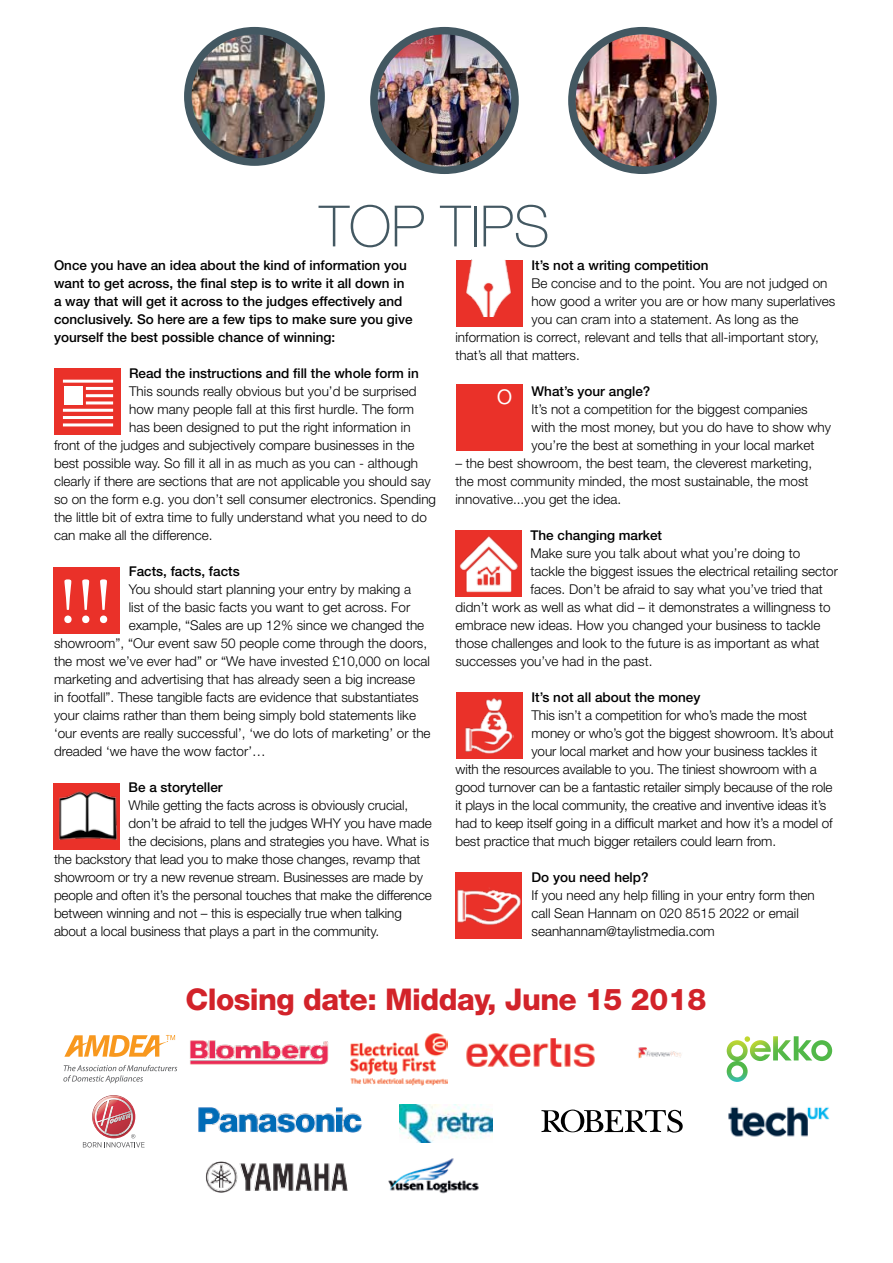
<style>
.page{position:relative;width:893px;height:1263px;background:#fff}
.page>*{position:absolute;margin:0;border:0;box-sizing:border-box;transform-origin:0 0}
.t1{font:64.5px "Minion Pro";color:#fff}
.t2{font:100 57px "Helvetica Neue LT";color:#435862}
.t3{font:800 30px "Helvetica Neue LT";letter-spacing:-.02em;color:#d2232a}
.t4{font:300 28.05px "Helvetica Neue LT";color:#fff}
.t5{font:300 13.5px/18px "Helvetica Neue LT";color:#000}
.t6{font:500 13.5px/18px "Helvetica Neue LT";color:#000}
</style>
<div class="page">
<img style="left:374px;top:31px;width:141px;height:139px">
<div style="left:370px;top:27px;width:149px;height:147px;border:8px solid #435862;border-radius:50%"></div>
<img style="left:188px;top:31px;width:133px;height:131px">
<div style="left:184px;top:27px;width:141px;height:139px;border:8px solid #435862;border-radius:50%"></div>
<div style="left:54px;top:368px;width:67px;height:67px;background:#ea3129"></div>
<div style="left:54px;top:567px;width:66px;height:67px;background:#ea3129"></div>
<div style="left:53px;top:783px;width:67px;height:67px;background:#ea3129"></div>
<hr style="left:63px;top:380px;width:50px;height:3px;background:#fff">
<hr style="left:86px;top:387px;width:27px;height:3px;background:#fff">
<hr style="left:86px;top:394px;width:27px;height:3px;background:#fff">
<hr style="left:86px;top:401px;width:27px;height:3px;background:#fff">
<hr style="left:63px;top:409px;width:50px;height:3px;background:#fff">
<hr style="left:63px;top:416px;width:50px;height:3px;background:#fff">
<div style="left:64px;top:386px;width:18px;height:19px;background:#fff"></div>
<hr style="left:63px;top:423px;width:50px;height:3px;background:#fff">
<img style="left:59px;top:791px;width:58px;height:49px">
<div style="left:456px;top:384px;width:67px;height:67px;background:#ea3129"></div>
<img style="left:572px;top:31px;width:141px;height:139px">
<div style="left:568px;top:27px;width:149px;height:147px;border:8px solid #435862;border-radius:50%"></div>
<div style="left:455px;top:872px;width:67px;height:66px;background:#ea3129"></div>
<img style="left:457px;top:888px;width:64px;height:37px">
<div style="left:456px;top:260px;width:67px;height:66px;background:#ea3129"></div>
<svg style="left:64px;top:1035px;width:111px;height:22px"></svg>
<svg style="left:63px;top:1065px;width:114px;height:18px"></svg>
<img style="left:190px;top:1040px;width:139px;height:24px">
<img style="left:350px;top:1033px;width:97px;height:52px">
<img style="left:466px;top:1038px;width:129px;height:29px">
<svg style="left:727px;top:1036px;width:105px;height:46px"></svg>
<div style="left:92px;top:1095px;width:43px;height:43px;background:#dfb9bb;border-radius:22px"></div>
<svg style="left:93px;top:1095px;width:42px;height:43px"></svg>
<svg style="left:93px;top:1096px;width:41px;height:41px"></svg>
<svg style="left:83px;top:1098px;width:62px;height:49px"></svg>
<img style="left:199px;top:1107px;width:162px;height:26px">
<img style="left:400px;top:1104px;width:92px;height:39px">
<svg style="left:541px;top:1109px;width:142px;height:23px"></svg>
<img style="left:728px;top:1106px;width:102px;height:31px">
<img style="left:388px;top:1158px;width:91px;height:36px">
<img style="left:205px;top:1161px;width:143px;height:32px">
<img style="left:638px;top:1047px;width:44px;height:11px">
<img style="left:466px;top:260px;width:45px;height:57px">
<div style="left:455px;top:530px;width:67px;height:67px;background:#ea3129"></div>
<div style="left:456px;top:692px;width:67px;height:67px;background:#ea3129"></div>
<img style="left:465px;top:698px;width:49px;height:56px">
<img style="left:459px;top:536px;width:59px;height:56px">
<h2 class="t2" style="left:319px;top:194px;width:232px">TOP TIPS</h2>
<p class="t6" style="left:54px;top:256px;width:360px">Once you have an idea about the kind of information you want to get across, the final step is to write it all down in a way that will get it across to the judges effectively and conclusively. So here are a few tips to make sure you give yourself the best possible chance of winning:</p>
<p class="t6" style="left:129px;top:364px;width:291px">Read the instructions and fill the whole form in</p>
<p class="t5" style="left:129px;top:382px;width:289px">This sounds really obvious but you’d be surprised</p>
<p class="t5" style="left:129px;top:400px;width:287px">how many people fall at this first hurdle. The form</p>
<p class="t5" style="left:129px;top:418px;width:283px">has been designed to put the right information in</p>
<p class="t5" style="left:54px;top:436px;width:362px">front of the judges and subjectively compare businesses in the</p>
<p class="t5" style="left:54px;top:454px;width:366px">best possible way. So fill it all in as much as you can - although</p>
<p class="t5" style="left:54px;top:472px;width:378px">clearly if there are sections that are not applicable you should say</p>
<p class="t5" style="left:54px;top:490px;width:384px">so on the form e.g. you don’t sell consumer electronics. Spending</p>
<p class="t5" style="left:54px;top:508px;width:374px">the little bit of extra time to fully understand what you need to do</p>
<p class="t5" style="left:54px;top:526px;width:160px">can make all the difference.</p>
<p class="t6" style="left:129px;top:562px;width:113px">Facts, facts, facts</p>
<p class="t5" style="left:129px;top:580px;width:284px">You should start planning your entry by making a</p>
<p class="t5" style="left:129px;top:598px;width:283px">list of the basic facts you want to get across. For</p>
<p class="t5" style="left:129px;top:616px;width:297px">example, “Sales are up 12% since we changed the</p>
<p class="t5" style="left:54px;top:634px;width:375px">showroom”, “Our event saw 50 people come through the doors,</p>
<p class="t5" style="left:54px;top:652px;width:377px">the most we’ve ever had” or “We have invested £10,000 on local</p>
<p class="t5" style="left:54px;top:670px;width:363px">marketing and advertising that has already seen a big increase</p>
<p class="t5" style="left:54px;top:688px;width:366px">in footfall”. These tangible facts are evidence that substantiates</p>
<p class="t5" style="left:54px;top:706px;width:364px">your claims rather than them being simply bold statements like</p>
<p class="t5" style="left:54px;top:724px;width:378px">‘our events are really successful’, ‘we do lots of marketing’ or the</p>
<p class="t5" style="left:54px;top:742px;width:213px">dreaded ‘we have the wow factor’…</p>
<p class="t6" style="left:129px;top:778px;width:96px">Be a storyteller</p>
<p class="t5" style="left:129px;top:796px;width:281px">While getting the facts across is obviously crucial,</p>
<p class="t5" style="left:129px;top:814px;width:305px">don’t be afraid to tell the judges WHY you have made</p>
<p class="t5" style="left:129px;top:832px;width:302px">the decisions, plans and strategies you have. What is</p>
<p class="t5" style="left:54px;top:850px;width:368px">the backstory that lead you to make those changes, revamp that</p>
<p class="t5" style="left:54px;top:868px;width:370px">showroom or try a new revenue stream. Businesses are made by</p>
<p class="t5" style="left:54px;top:886px;width:379px">people and often it’s the personal touches that make the difference</p>
<p class="t5" style="left:54px;top:904px;width:349px">between winning and not – this is especially true when talking</p>
<p class="t5" style="left:54px;top:922px;width:327px">about a local business that plays a part in the community.</p>
<h1 class="t1" style="left:59px;top:558px;width:55px">!!!</h1>
<p class="t6" style="left:531px;top:256px;width:179px">It’s not a writing competition</p>
<p class="t5" style="left:531px;top:274px;width:297px">Be concise and to the point. You are not judged on</p>
<p class="t5" style="left:531px;top:292px;width:305px">how good a writer you are or how many superlatives</p>
<p class="t5" style="left:531px;top:310px;width:269px">you can cram into a statement. As long as the</p>
<p class="t5" style="left:455px;top:328px;width:365px">information is correct, relevant and tells that all-important story,</p>
<p class="t5" style="left:455px;top:346px;width:126px">that’s all that matters.</p>
<p class="t6" style="left:531px;top:382px;width:120px">What’s your angle?</p>
<p class="t5" style="left:531px;top:400px;width:301px">It’s not a competition for the biggest companies with the most money, but you do have to show why you’re the best at something in your local market</p>
<p class="t5" style="left:455px;top:454px;width:358px">– the best showroom, the best team, the cleverest marketing, the most community minded, the most sustainable, the most innovative...you get the idea.</p>
<p class="t6" style="left:531px;top:526px;width:133px">The changing market</p>
<p class="t5" style="left:531px;top:544px;width:271px">Make sure you talk about what you’re doing to</p>
<p class="t5" style="left:531px;top:562px;width:309px">tackle the biggest issues the electrical retailing sector</p>
<p class="t5" style="left:531px;top:580px;width:294px">faces. Don’t be afraid to say what you’ve tried that</p>
<p class="t5" style="left:455px;top:598px;width:377px">didn’t work as well as what did – it demonstrates a willingness to</p>
<p class="t5" style="left:455px;top:616px;width:366px">embrace new ideas. How you changed your business to tackle</p>
<p class="t5" style="left:455px;top:634px;width:365px">those challenges and look to the future is as important as what</p>
<p class="t5" style="left:455px;top:652px;width:199px">successes you’ve had in the past.</p>
<p class="t6" style="left:531px;top:688px;width:170px">It’s not all about the money</p>
<p class="t5" style="left:531px;top:706px;width:277px">This isn’t a competition for who’s made the most</p>
<p class="t5" style="left:531px;top:724px;width:304px">money or who’s got the biggest showroom. It’s about</p>
<p class="t5" style="left:531px;top:742px;width:287px">your local market and how your business tackles it</p>
<p class="t5" style="left:455px;top:760px;width:363px">with the resources available to you. The tiniest showroom with a</p>
<p class="t5" style="left:455px;top:778px;width:379px">good turnover can be a fantastic retailer simply because of the role</p>
<p class="t5" style="left:455px;top:796px;width:372px">it plays in the local community, the creative and inventive ideas it’s</p>
<p class="t5" style="left:455px;top:814px;width:379px">had to keep itself going in a difficult market and how it’s a model of</p>
<p class="t5" style="left:455px;top:832px;width:322px">best practice that much bigger retailers could learn from.</p>
<p class="t6" style="left:531px;top:868px;width:119px">Do you need help?</p>
<p class="t5" style="left:531px;top:886px;width:285px">If you need any help filling in your entry form then call Sean Hannam on 020 8515 2022 or email seanhannam@taylistmedia.com</p>
<h3 class="t4" style="left:497px;top:377px;width:17px">o</h3>
<h3 class="t3" style="left:186px;top:981px;width:522px">Closing date: Midday, June 15 2018</h3>
</div>
